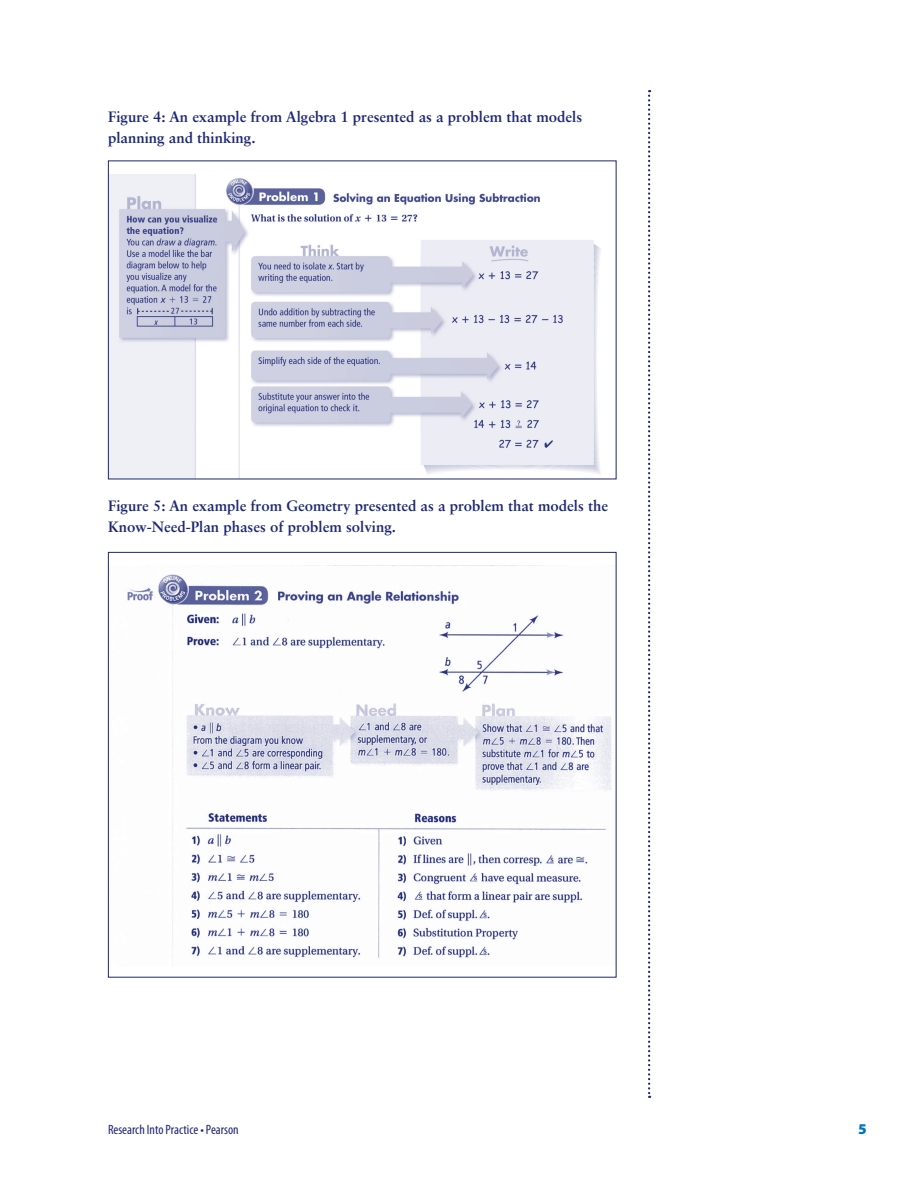
<style>
.page{position:relative;width:918px;height:1188px;background:#fff}
.page>*{position:absolute;margin:0;border:0;box-sizing:border-box;transform-origin:0 0}
.t1{font:700 15px/20.7px "Sabon LT Std";color:#1c2674}
.t2{font:900 15px "Myriad Pro";color:#0076c0}
.t3{font:condensed 13.5px "Myriad Pro";color:#1c2674}
</style>
<div class="page">
<svg style="left:648px;top:90px;width:2px;height:1008px"></svg>
<img style="left:110px;top:174px;width:491px;height:303px">
<img style="left:127px;top:574px;width:485px;height:384px">
<p class="t1" style="left:108px;top:106px;width:476px">Figure 4: An example from Algebra 1 presented as a problem that models planning and thinking.</p>
<p class="t1" style="left:108px;top:495px;width:502px">Figure 5: An example from Geometry presented as a problem that models the<br>Know-Need-Plan phases of problem solving.</p>
<p class="t3" style="left:108px;top:1121px;width:132px">Research Into Practice • Pearson</p>
<p class="t2" style="left:858px;top:1119px;width:10px">5</p>
</div>
